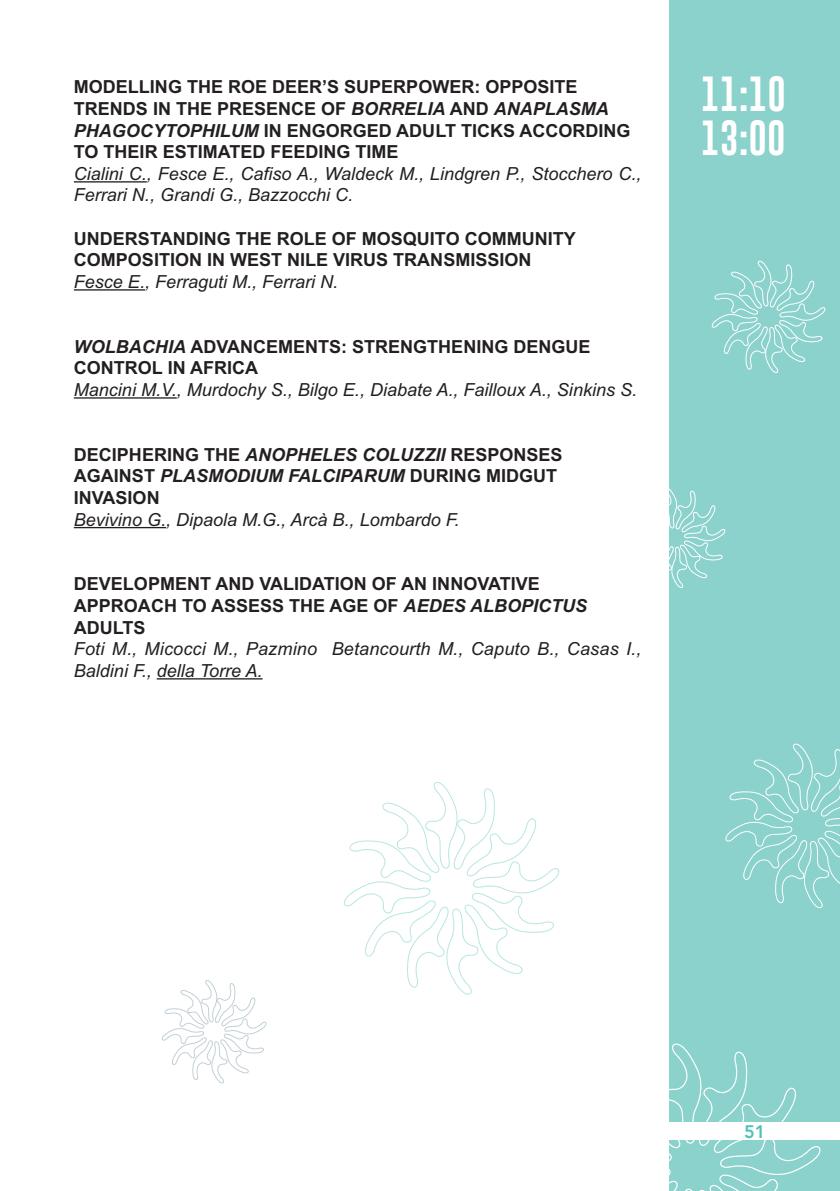
<style>
.page{position:relative;width:840px;height:1191px;background:#fff}
.page>*{position:absolute;margin:0;border:0;box-sizing:border-box;transform-origin:0 0}
.t1{font:36px/44px "Gobold";color:#fff}
.t2{font:700 18px/21.6px "Arial";color:#231f20}
.t3{font:italic 18px/21.6px "Arial";color:#231f20}
.t4{font:800 18px "Avenir";color:#4fc1b8}
.s1{font-style:italic}
</style>
<div class="page">
<div style="left:669px;top:0;width:170px;height:1191px;background:#8bd1cc"></div>
<svg style="left:669px;top:1043px;width:153px;height:148px"></svg>
<div style="left:665px;top:1122px;width:174px;height:17px;background:#fff"></div>
<svg style="left:669px;top:488px;width:56px;height:100px"></svg>
<svg style="left:711px;top:260px;width:114px;height:113px"></svg>
<svg style="left:725px;top:743px;width:114px;height:165px"></svg>
<hr style="left:74px;top:181px;width:73px;height:1px;background:#231f20">
<hr style="left:74px;top:289px;width:71px;height:1px;background:#231f20">
<hr style="left:74px;top:397px;width:103px;height:1px;background:#231f20">
<hr style="left:74px;top:527px;width:92px;height:1px;background:#231f20">
<hr style="left:157px;top:678px;width:105px;height:1px;background:#231f20">
<svg style="left:344px;top:782px;width:216px;height:213px"></svg>
<svg style="left:162px;top:980px;width:105px;height:104px"></svg>
<p class="t2" style="left:74px;top:76px;width:558px">MODELLING THE ROE DEER’S SUPERPOWER: OPPOSITE TRENDS IN THE PRESENCE OF <span class="s1">BORRELIA</span> AND <span class="s1">ANAPLASMA PHAGOCYTOPHILUM</span> IN ENGORGED ADULT TICKS ACCORDING TO THEIR ESTIMATED FEEDING TIME</p>
<p class="t3" style="left:74px;top:163px;width:568px">Cialini C., Fesce E., Cafiso A., Waldeck M., Lindgren P., Stocchero C.,<br>Ferrari N., Grandi G., Bazzocchi C.</p>
<p class="t2" style="left:74px;top:227px;width:503px">UNDERSTANDING THE ROLE OF MOSQUITO COMMUNITY<br>COMPOSITION IN WEST NILE VIRUS TRANSMISSION</p>
<p class="t3" style="left:74px;top:271px;width:266px">Fesce E., Ferraguti M., Ferrari N.</p>
<p class="t2" style="left:74px;top:335px;width:517px"><span class="s1">WOLBACHIA</span> ADVANCEMENTS: STRENGTHENING DENGUE<br>CONTROL IN AFRICA</p>
<p class="t3" style="left:74px;top:379px;width:564px">Mancini M.V., Murdochy S., Bilgo E., Diabate A., Failloux A., Sinkins S.</p>
<p class="t2" style="left:74px;top:443px;width:490px">DECIPHERING THE <span class="s1">ANOPHELES COLUZZII</span> RESPONSES<br>AGAINST <span class="s1">PLASMODIUM FALCIPARUM</span> DURING MIDGUT<br>INVASION</p>
<p class="t3" style="left:74px;top:508px;width:387px">Bevivino G., Dipaola M.G., Arcà B., Lombardo F.</p>
<p class="t2" style="left:74px;top:573px;width:514px">DEVELOPMENT AND VALIDATION OF AN INNOVATIVE<br>APPROACH TO ASSESS THE AGE OF <span class="s1">AEDES ALBOPICTUS<br></span>ADULTS</p>
<p class="t3" style="left:74px;top:638px;width:568px">Foti M., Micocci M., Pazmino Betancourth M., Caputo B., Casas I.,<br>Baldini F., della Torre A.</p>
<h1 class="t1" style="left:700px;top:76px;width:87px">11:10<br>13:00</h1>
<p class="t4" style="left:743px;top:1117px;width:23px">51</p>
</div>
